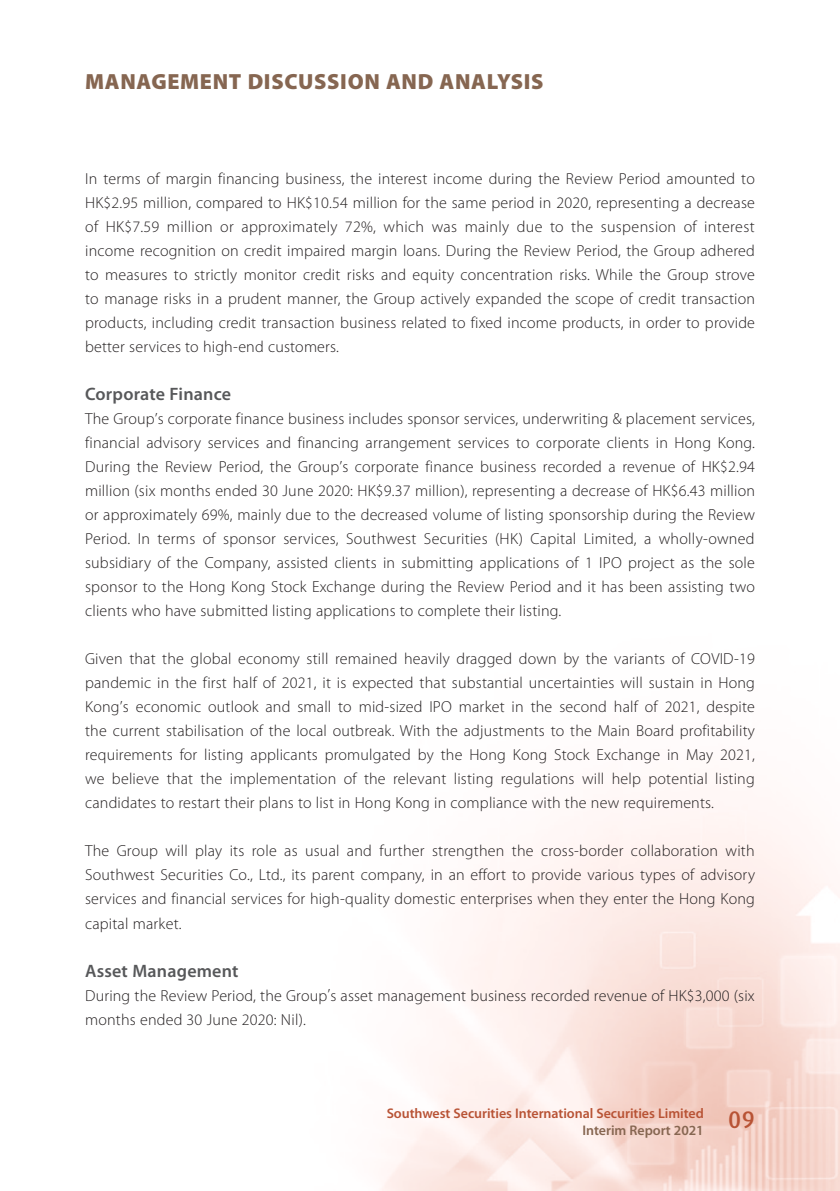
<style>
.page{position:relative;width:840px;height:1191px;background:#fff}
.page>*{position:absolute;margin:0;border:0;box-sizing:border-box;transform-origin:0 0}
.t1{font:500 24px "Dax";color:#b85335}
.t2{font:900 22px "Myriad Pro";letter-spacing:.03em;color:#866651}
.Heading_2{font:600 18px "Myriad Pro";letter-spacing:.01em;color:#57585a}
.Body_Text{font:300 16px/24px "Myriad Pro";letter-spacing:.01em;color:#231f20;text-align:justify}
.t3{font:600 14px "Myriad Pro";letter-spacing:-.005em;color:#b85335}
.t4{font:600 14px "Myriad Pro";letter-spacing:-.005em;color:#866651}
</style>
<div class="page">
<img style="left:382px;top:804px;width:457px;height:387px">
<h2 class="t2" style="left:85px;top:67px;width:459px">MANAGEMENT DISCUSSION AND ANALYSIS</h2>
<p class="Body_Text" style="left:85px;top:167px;width:671px">In terms of margin financing business, the interest income during the Review Period amounted to HK$2.95 million, compared to HK$10.54 million for the same period in 2020, representing a decrease of HK$7.59 million or approximately 72%, which was mainly due to the suspension of interest income recognition on credit impaired margin loans. During the Review Period, the Group adhered to measures to strictly monitor credit risks and equity concentration risks. While the Group strove to manage risks in a prudent manner, the Group actively expanded the scope of credit transaction products, including credit transaction business related to fixed income products, in order to provide better services to high-end customers.</p>
<p class="Heading_2" style="left:85px;top:383px;width:147px">Corporate Finance</p>
<p class="Body_Text" style="left:85px;top:407px;width:671px">The Group’s corporate finance business includes sponsor services, underwriting &amp; placement services, financial advisory services and financing arrangement services to corporate clients in Hong Kong.<br>During the Review Period, the Group’s corporate finance business recorded a revenue of HK$2.94 million (six months ended 30 June 2020: HK$9.37 million), representing a decrease of HK$6.43 million or approximately 69%, mainly due to the decreased volume of listing sponsorship during the Review Period. In terms of sponsor services, Southwest Securities (HK) Capital Limited, a wholly-owned subsidiary of the Company, assisted clients in submitting applications of 1 IPO project as the sole sponsor to the Hong Kong Stock Exchange during the Review Period and it has been assisting two clients who have submitted listing applications to complete their listing.</p>
<p class="Body_Text" style="left:85px;top:647px;width:671px">Given that the global economy still remained heavily dragged down by the variants of COVID-19 pandemic in the first half of 2021, it is expected that substantial uncertainties will sustain in Hong Kong’s economic outlook and small to mid-sized IPO market in the second half of 2021, despite the current stabilisation of the local outbreak. With the adjustments to the Main Board profitability requirements for listing applicants promulgated by the Hong Kong Stock Exchange in May 2021, we believe that the implementation of the relevant listing regulations will help potential listing candidates to restart their plans to list in Hong Kong in compliance with the new requirements.</p>
<p class="Body_Text" style="left:85px;top:839px;width:671px">The Group will play its role as usual and further strengthen the cross-border collaboration with Southwest Securities Co., Ltd., its parent company, in an effort to provide various types of advisory services and financial services for high-quality domestic enterprises when they enter the Hong Kong capital market.</p>
<p class="Heading_2" style="left:85px;top:959px;width:155px">Asset Management</p>
<p class="Body_Text" style="left:85px;top:983px;width:670px">During the Review Period, the Group’s asset management business recorded revenue of HK$3,000 (six months ended 30 June 2020: Nil).</p>
<p class="t3" style="left:386px;top:1104px;width:318px">Southwest Securities International Securities Limited</p>
<p class="t4" style="left:582px;top:1121px;width:123px">Interim Report 2021</p>
<h1 class="t1" style="left:727px;top:1106px;width:28px">09</h1>
</div>
